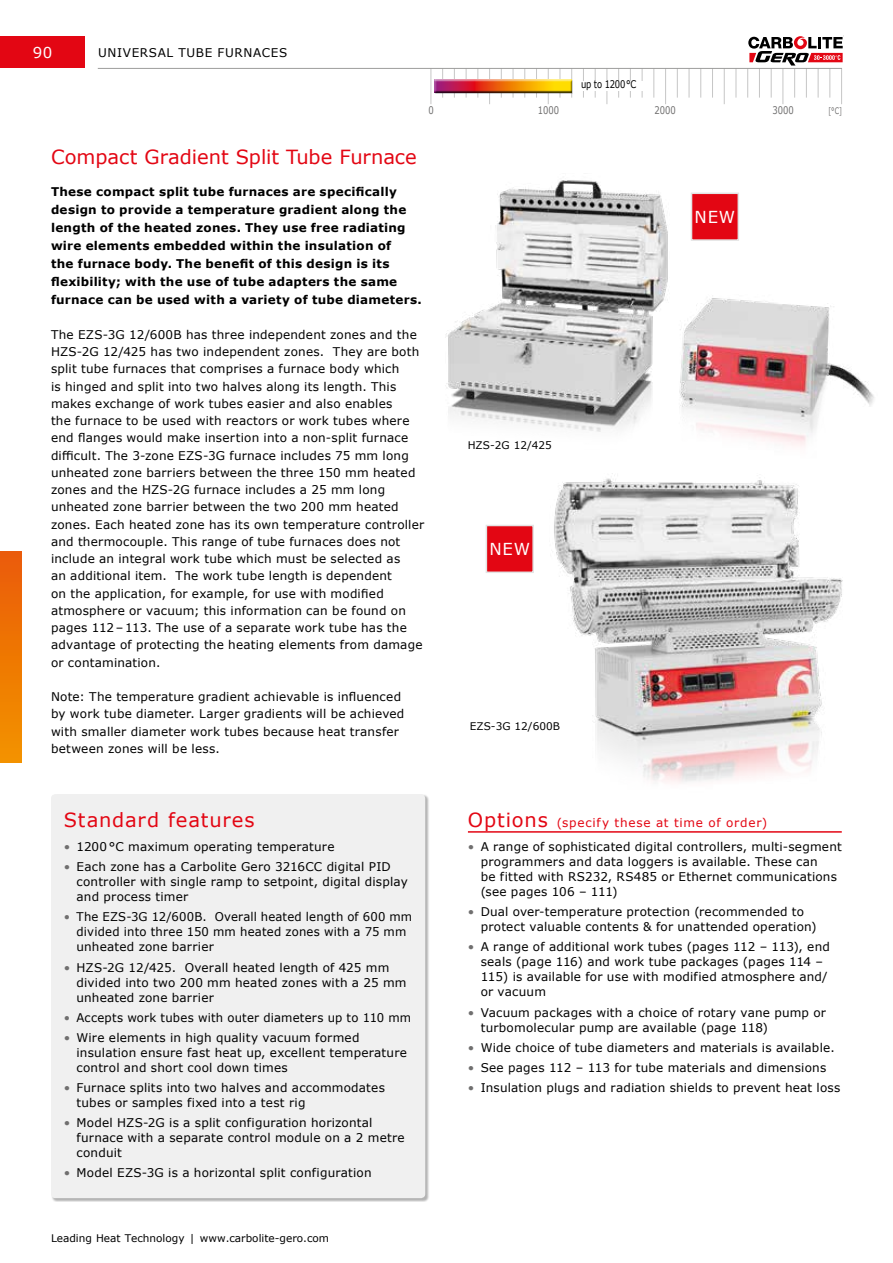
<style>
.page{position:relative;width:893px;height:1263px;background:#fff}
.page>*{position:absolute;margin:0;border:0;box-sizing:border-box;transform-origin:0 0}
.t1{font:19.5px "Verdana";letter-spacing:.005em;color:#e30613}
.t2{font:19.5px "Verdana";letter-spacing:.045em;color:#e30613}
.t3{font:16.5px "Verdana";letter-spacing:.05em;color:#fff}
.t4{font:15px "Verdana";color:#fff}
.t5{font:12px/17.2px "Verdana";letter-spacing:.015em;color:#000}
.t6{font:700 12px/18px "Verdana";letter-spacing:.02em;color:#000}
.t7{font:12px "Verdana";letter-spacing:.065em;color:#e30613}
.t8{font:12px "Verdana";letter-spacing:.055em;color:#000}
.t9{font:10.5px "Verdana";color:#000}
.t10{font:10.5px "Verdana";color:#706f6f;scale:.8 1}
.t11{font:10.5px "Verdana";color:#000;scale:.8 1}
.t12{font:9px "Verdana";color:#706f6f;scale:.7 1}
.s1{color:#706f6f}
.s2{font-size:19.5px}
</style>
<div class="page">
<img style="left:445px;top:180px;width:429px;height:266px">
<div style="left:691px;top:193px;width:47px;height:47px;background:#e30613"></div>
<div style="left:691px;top:193px;width:48px;height:48px;border:2px solid #e3e3e3"></div>
<img style="left:554px;top:473px;width:289px;height:310px">
<div style="left:51px;top:794px;width:378px;height:408px;background:#c2c2c2"></div>
<div style="left:51px;top:794px;width:374px;height:404px;background:#f0f0f0;border-radius:4px"></div>
<hr style="left:442px;top:68px;width:1px;height:30px;background:#c6c6c6">
<hr style="left:454px;top:68px;width:1px;height:30px;background:#c6c6c6">
<hr style="left:466px;top:68px;width:1px;height:30px;background:#c6c6c6">
<hr style="left:477px;top:68px;width:1px;height:30px;background:#c6c6c6">
<hr style="left:501px;top:68px;width:1px;height:30px;background:#c6c6c6">
<hr style="left:513px;top:68px;width:1px;height:30px;background:#c6c6c6">
<hr style="left:524px;top:68px;width:1px;height:30px;background:#c6c6c6">
<hr style="left:536px;top:68px;width:1px;height:30px;background:#c6c6c6">
<hr style="left:560px;top:68px;width:1px;height:30px;background:#c6c6c6">
<hr style="left:571px;top:68px;width:1px;height:30px;background:#c6c6c6">
<hr style="left:583px;top:68px;width:1px;height:30px;background:#c6c6c6">
<hr style="left:595px;top:68px;width:1px;height:30px;background:#c6c6c6">
<hr style="left:618px;top:68px;width:1px;height:30px;background:#c6c6c6">
<hr style="left:630px;top:68px;width:1px;height:30px;background:#c6c6c6">
<hr style="left:642px;top:68px;width:1px;height:30px;background:#c6c6c6">
<hr style="left:653px;top:68px;width:1px;height:30px;background:#c6c6c6">
<hr style="left:677px;top:68px;width:1px;height:30px;background:#c6c6c6">
<hr style="left:689px;top:68px;width:1px;height:30px;background:#c6c6c6">
<hr style="left:700px;top:68px;width:1px;height:30px;background:#c6c6c6">
<hr style="left:712px;top:68px;width:1px;height:30px;background:#c6c6c6">
<hr style="left:736px;top:68px;width:1px;height:30px;background:#c6c6c6">
<hr style="left:747px;top:68px;width:1px;height:30px;background:#c6c6c6">
<hr style="left:759px;top:68px;width:1px;height:30px;background:#c6c6c6">
<hr style="left:771px;top:68px;width:1px;height:30px;background:#c6c6c6">
<hr style="left:794px;top:68px;width:1px;height:30px;background:#c6c6c6">
<hr style="left:806px;top:68px;width:1px;height:30px;background:#c6c6c6">
<hr style="left:818px;top:68px;width:1px;height:30px;background:#c6c6c6">
<hr style="left:829px;top:68px;width:1px;height:30px;background:#c6c6c6">
<hr style="left:431px;top:68px;width:1px;height:36px;background:#c6c6c6">
<hr style="left:489px;top:68px;width:1px;height:36px;background:#c6c6c6">
<hr style="left:548px;top:68px;width:1px;height:36px;background:#c6c6c6">
<hr style="left:606px;top:68px;width:1px;height:36px;background:#c6c6c6">
<hr style="left:665px;top:68px;width:1px;height:36px;background:#c6c6c6">
<hr style="left:724px;top:68px;width:1px;height:36px;background:#c6c6c6">
<hr style="left:782px;top:68px;width:1px;height:36px;background:#c6c6c6">
<hr style="left:841px;top:68px;width:1px;height:36px;background:#c6c6c6">
<div style="left:434px;top:79px;width:139px;height:15px;background:#000;opacity:.3"></div>
<div style="left:433px;top:78px;width:141px;height:15px;background:#fff"></div>
<div style="left:433px;top:79px;width:141px;height:14px;background:#000;opacity:.75"></div>
<div style="left:581px;top:81px;width:61px;height:9px;background:#fff"></div>
<div style="left:486px;top:525px;width:47px;height:47px;background:#e30613"></div>
<div style="left:486px;top:525px;width:48px;height:48px;border:2px solid #e3e3e3"></div>
<hr style="left:468px;top:831px;width:374px;height:2px;background:#e30613">
<svg style="left:0;top:551px;width:21px;height:212px;background:#ee7703"></svg>
<hr style="left:98px;top:68px;width:744px;height:1px;background:#9d9d9c">
<div style="left:0;top:36px;width:85px;height:32px;background:#e30613"></div>
<svg style="left:748px;top:36px;width:95px;height:30px"></svg>
<p class="t4" style="left:33px;top:42px;width:21px">90</p>
<p class="t8" style="left:98px;top:44px;width:191px">UNIVERSAL TUBE FURNACES</p>
<p class="t11" style="left:581px;top:77px;width:70px">up to 1200°C</p>
<p class="t10" style="left:428px;top:103px;width:8px">0</p>
<p class="t10" style="left:538px;top:103px;width:28px">1000</p>
<p class="t10" style="left:654px;top:103px;width:28px">2000</p>
<p class="t10" style="left:773px;top:103px;width:28px">3000</p>
<p class="t12" style="left:828px;top:105px;width:21px">[°C]</p>
<h1 class="t1" style="left:51px;top:143px;width:367px">Compact Gradient Split Tube Furnace</h1>
<p class="t6" style="left:51px;top:182px;width:372px">These compact split tube furnaces are specifically design to provide a temperature gradient along the length of the heated zones. They use free radiating wire elements embedded within the insulation of<br>the furnace body. The benefit of this design is its flexibility; with the use of tube adapters the same furnace can be used with a variety of tube diameters.</p>
<p class="t5" style="left:51px;top:326px;width:375px">The EZS-3G 12/600B has three independent zones and the HZS-2G 12/425 has two independent zones. They are both split tube furnaces that comprises a furnace body which<br>is hinged and split into two halves along its length. This makes exchange of work tubes easier and also enables<br>the furnace to be used with reactors or work tubes where end flanges would make insertion into a non-split furnace difficult. The 3-zone EZS-3G furnace includes 75 mm long unheated zone barriers between the three 150 mm heated zones and the HZS-2G furnace includes a 25 mm long unheated zone barrier between the two 200 mm heated zones. Each heated zone has its own temperature controller and thermocouple. This range of tube furnaces does not include an integral work tube which must be selected as<br>an additional item. The work tube length is dependent<br>on the application, for example, for use with modified atmosphere or vacuum; this information can be found on pages 112–113. The use of a separate work tube has the advantage of protecting the heating elements from damage or contamination.</p>
<p class="t5" style="left:51px;top:688px;width:355px">Note: The temperature gradient achievable is influenced by work tube diameter. Larger gradients will be achieved with smaller diameter work tubes because heat transfer between zones will be less.</p>
<h1 class="t2" style="left:64px;top:806px;width:192px">Standard features</h1>
<p class="t5" style="left:64px;top:838px;width:272px"><span class="s1">•</span> 1200°C maximum operating temperature</p>
<p class="t5" style="left:77px;top:859px;width:333px;line-height:15px;text-indent:-13px"><span class="s1">•</span> Each zone has a Carbolite Gero 3216CC digital PID controller with single ramp to setpoint, digital display and process timer</p>
<p class="t5" style="left:77px;top:909px;width:337px;line-height:15px;text-indent:-13px"><span class="s1">•</span> The EZS-3G 12/600B. Overall heated length of 600 mm divided into three 150 mm heated zones with a 75 mm unheated zone barrier</p>
<p class="t5" style="left:77px;top:959px;width:332px;line-height:15px;text-indent:-13px"><span class="s1">•</span> HZS-2G 12/425. Overall heated length of 425 mm divided into two 200 mm heated zones with a 25 mm unheated zone barrier</p>
<p class="t5" style="left:64px;top:1008px;width:349px"><span class="s1">•</span> Accepts work tubes with outer diameters up to 110 mm</p>
<p class="t5" style="left:77px;top:1030px;width:332px;line-height:15px;text-indent:-13px"><span class="s1">•</span> Wire elements in high quality vacuum formed insulation ensure fast heat up, excellent temperature control and short cool down times</p>
<p class="t5" style="left:77px;top:1080px;width:310px;line-height:15px;text-indent:-13px"><span class="s1">•</span> Furnace splits into two halves and accommodates tubes or samples fixed into a test rig</p>
<p class="t5" style="left:77px;top:1115px;width:330px;line-height:15px;text-indent:-13px"><span class="s1">•</span> Model HZS-2G is a split configuration horizontal furnace with a separate control module on a 2 metre conduit</p>
<p class="t5" style="left:64px;top:1164px;width:309px"><span class="s1">•</span> Model EZS-3G is a horizontal split configuration</p>
<p class="t9" style="left:51px;top:1231px;width:280px">Leading Heat Technology | www.carbolite-gero.com</p>
<p class="t9" style="left:468px;top:438px;width:86px">HZS-2G 12/425</p>
<h2 class="t3" style="left:489px;top:538px;width:42px">NEW</h2>
<p class="t9" style="left:470px;top:719px;width:92px">EZS-3G 12/600B</p>
<h2 class="t3" style="left:694px;top:206px;width:42px">NEW</h2>
<p class="t7" style="left:468px;top:814px;width:301px"><span class="s2">Options</span> (specify these at time of order)</p>
<p class="t5" style="left:481px;top:839px;width:363px;line-height:15px;text-indent:-13px"><span class="s1">•</span> A range of sophisticated digital controllers, multi-segment programmers and data loggers is available. These can<br>be fitted with RS232, RS485 or Ethernet communications (see pages 106 – 111)</p>
<p class="t5" style="left:481px;top:904px;width:337px;line-height:15px;text-indent:-13px"><span class="s1">•</span> Dual over-temperature protection (recommended to protect valuable contents &amp; for unattended operation)</p>
<p class="t5" style="left:481px;top:939px;width:351px;line-height:15px;text-indent:-13px"><span class="s1">•</span> A range of additional work tubes (pages 112 – 113), end seals (page 116) and work tube packages (pages 114 – 115) is available for use with modified atmosphere and/ or vacuum</p>
<p class="t5" style="left:481px;top:1004px;width:347px;line-height:15px;text-indent:-13px"><span class="s1">•</span> Vacuum packages with a choice of rotary vane pump or turbomolecular pump are available (page 118)</p>
<p class="t5" style="left:468px;top:1038px;width:368px"><span class="s1">•</span> Wide choice of tube diameters and materials is available.</p>
<p class="t5" style="left:468px;top:1059px;width:360px"><span class="s1">•</span> See pages 112 – 113 for tube materials and dimensions</p>
<p class="t5" style="left:468px;top:1079px;width:374px"><span class="s1">•</span> Insulation plugs and radiation shields to prevent heat loss</p>
</div>
